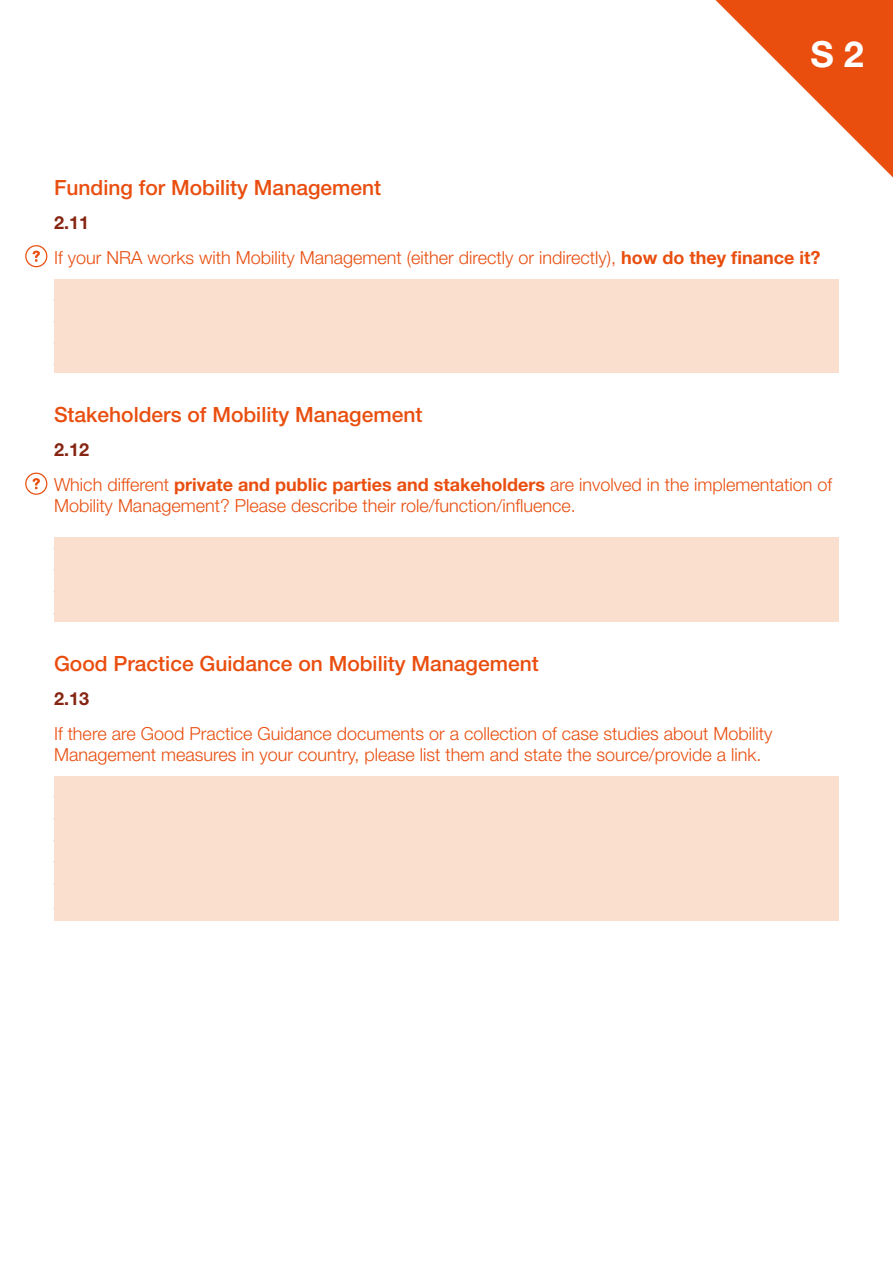
<style>
.page{position:relative;width:893px;height:1263px;background:#fff}
.page>*{position:absolute;margin:0;border:0;box-sizing:border-box;transform-origin:0 0}
.t1{font:700 36px "Helvetica Neue";color:#fff}
.t2{font:500 21px "Helvetica Neue";color:#e94e0f}
.t3{font:300 18px/34.3px "Helvetica Neue";color:#e94e0f}
.t4{font:700 18px "Helvetica Neue";color:#862512}
.s1{font-weight:700;color:#862512}
.s2{font-weight:700}
</style>
<div class="page">
<svg style="left:715px;top:0;width:178px;height:177px"></svg>
<div style="left:54px;top:279px;width:785px;height:94px;background:#fbdfce"></div>
<div style="left:54px;top:538px;width:785px;height:84px;background:#fbdfce"></div>
<div style="left:54px;top:776px;width:785px;height:145px;background:#fbdfce"></div>
<svg style="left:25px;top:473px;width:22px;height:22px"></svg>
<svg style="left:25px;top:245px;width:22px;height:22px"></svg>
<h1 class="t1" style="left:810px;top:32px;width:55px">S 2</h1>
<p class="t2" style="left:54px;top:175px;width:329px">Funding for Mobility Management</p>
<p class="t3" style="left:54px;top:205px;width:768px"><span class="s1">2.11<br></span>If your NRA works with Mobility Management (either directly or indirectly), <span class="s2">how do they finance it?</span></p>
<p class="t2" style="left:54px;top:402px;width:370px">Stakeholders of Mobility Management</p>
<p class="t3" style="left:54px;top:432px;width:780px"><span class="s1">2.12<br></span>Which different <span class="s2">private and public parties and stakeholders</span> are involved in the implementation of</p>
<p class="t3" style="left:54px;top:488px;width:523px">Mobility Management? Please describe their role/function/influence.</p>
<p class="t2" style="left:54px;top:651px;width:486px">Good Practice Guidance on Mobility Management</p>
<p class="t4" style="left:54px;top:688px;width:37px">2.13</p>
<p class="t3" style="left:54px;top:722px;width:720px;line-height:21.6px">If there are Good Practice Guidance documents or a collection of case studies about Mobility<br>Management measures in your country, please list them and state the source/provide a link.</p>
</div>
